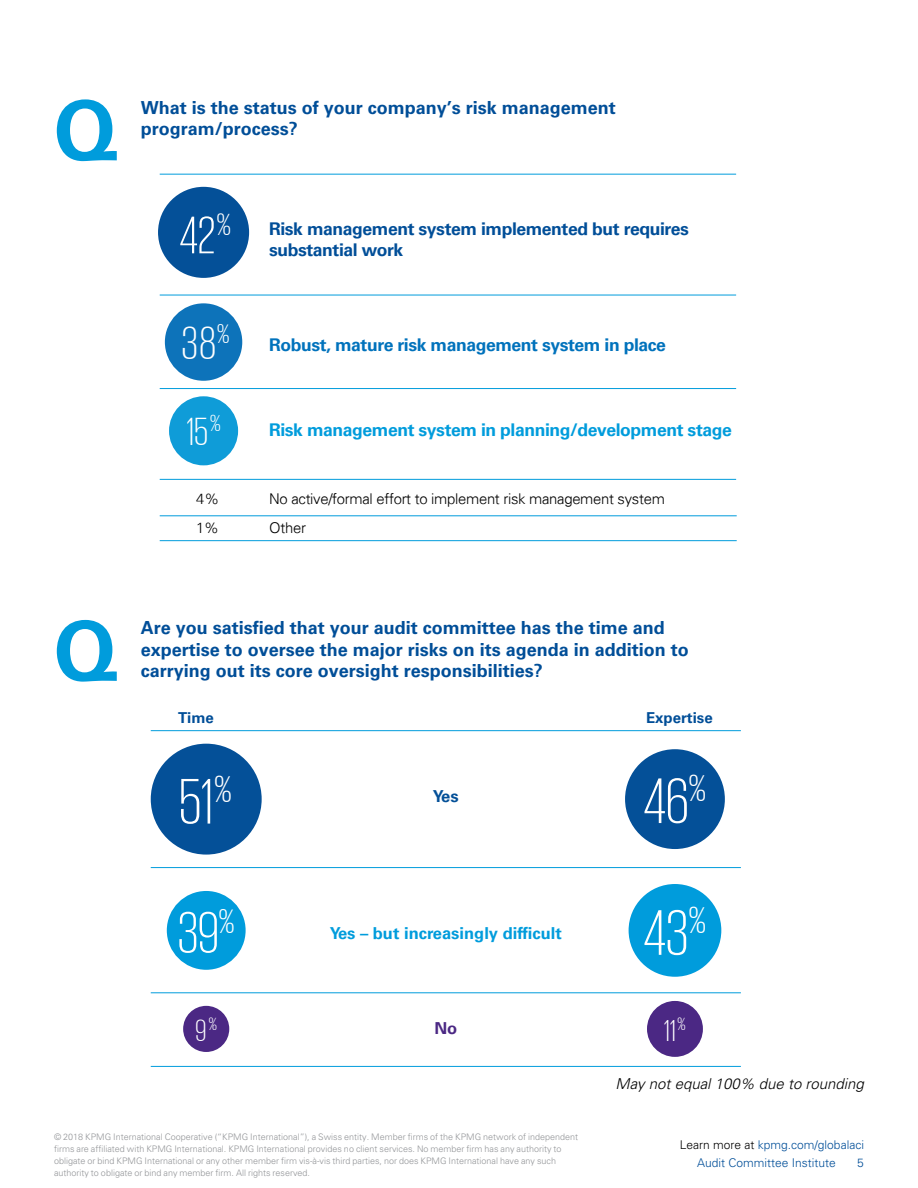
<style>
.page{position:relative;width:918px;height:1188px;background:#fff}
.page>*{position:absolute;margin:0;border:0;box-sizing:border-box;transform-origin:0 0}
.t1{font:700 82.5px "Univers LT Std";color:#009cdc}
.t2{font:300 65.85px "KPMG";color:#fff}
.t3{font:300 60px "KPMG";color:#fff}
.t4{font:300 47.25px "KPMG";color:#fff}
.t5{font:300 40.5px "KPMG";color:#fff}
.t6{font:300 38.4px "KPMG";color:#fff}
.t7{font:300 31.2px "KPMG";color:#fff}
.t8{font:300 18.15px "KPMG";color:#fff}
.t9{font:700 18px/21.6px "Univers LT Std";color:#004e98}
.t10{font:700 17.55px/21.1px "Univers 65";letter-spacing:-.025em;color:#004e98}
.t11{font:700 17.55px "Univers 65";letter-spacing:-.025em;color:#009cdc}
.t12{font:700 17.55px "Univers 65";letter-spacing:-.025em;color:#0072bc}
.t13{font:700 16.5px "Univers 65";color:#009cdc}
.t14{font:700 16.5px "Univers 65";color:#045098}
.t15{font:700 16.5px "Univers 65";color:#4b2884}
.t16{font:italic 300 15px "Univers LT Std";color:#000}
.t17{font:700 15px "Univers LT Std";color:#004e98}
.t18{font:300 14.85px "Univers 45";letter-spacing:-.02em;color:#010101}
.t19{font:300 12px "Univers LT Std";color:#004e98}
.t20{font:300 9px/12px "Univers LT Std";color:#939598}
.s1{font-family:"KPMG";font-weight:300;font-size:54px;color:#fff}
.s2{font-family:"KPMG";font-weight:300;font-size:31.5px;color:#fff}
.s3{color:#000}
</style>
<div class="page">
<hr style="left:151px;top:867px;width:590px;height:1px;background:#009cdc">
<hr style="left:151px;top:993px;width:590px;height:1px;background:#009cdc">
<hr style="left:151px;top:1066px;width:590px;height:1px;background:#009cdc">
<hr style="left:160px;top:174px;width:576px;height:1px;background:#009cdc">
<hr style="left:160px;top:295px;width:576px;height:1px;background:#009cdc">
<hr style="left:160px;top:388px;width:576px;height:1px;background:#009cdc">
<hr style="left:160px;top:516px;width:577px;height:1px;background:#009cdc">
<hr style="left:160px;top:540px;width:577px;height:1px;background:#009cdc">
<hr style="left:160px;top:479px;width:576px;height:1px;background:#009cdc">
<div style="left:158px;top:187px;width:91px;height:91px;background:#045098;border-radius:50%"></div>
<div style="left:165px;top:303px;width:77px;height:78px;background:#0d73ba;border-radius:50%"></div>
<div style="left:169px;top:396px;width:69px;height:69px;background:#0f9cd8;border-radius:50%"></div>
<div style="left:151px;top:744px;width:111px;height:111px;background:#045098;border-radius:50%"></div>
<div style="left:625px;top:749px;width:100px;height:100px;background:#045098;border-radius:50%"></div>
<div style="left:167px;top:891px;width:79px;height:79px;background:#009cdc;border-radius:50%"></div>
<div style="left:629px;top:884px;width:92px;height:93px;background:#009cdc;border-radius:50%"></div>
<div style="left:183px;top:1006px;width:46px;height:46px;background:#4b2884;border-radius:50%"></div>
<div style="left:647px;top:1001px;width:56px;height:56px;background:#4b2884;border-radius:50%"></div>
<hr style="left:151px;top:730px;width:590px;height:1px;background:#009cdc">
<h1 class="t1" style="left:54px;top:83px;width:66px">Q</h1>
<h3 class="t9" style="left:141px;top:97px;width:477px">What is the status of your company’s risk management program/process?</h3>
<h3 class="t10" style="left:269px;top:219px;width:421px;text-indent:-89px"><span class="s1">42</span><span class="s2">%</span> Risk management system implemented but requires substantial work</h3>
<h3 class="t4" style="left:182px;top:320px;width:49px">38<sup>%</sup></h3>
<h3 class="t12" style="left:269px;top:335px;width:398px">Robust, mature risk management system in place</h3>
<h3 class="t5" style="left:187px;top:412px;width:35px">15<sup>%</sup></h3>
<h3 class="t11" style="left:269px;top:420px;width:464px">Risk management system in planning/development stage</h3>
<h3 class="t18" style="left:196px;top:490px;width:25px">4%</h3>
<h3 class="t18" style="left:269px;top:490px;width:397px">No active/formal effort to implement risk management system</h3>
<h3 class="t18" style="left:196px;top:519px;width:24px">1%</h3>
<h3 class="t18" style="left:269px;top:519px;width:38px">Other</h3>
<h1 class="t1" style="left:54px;top:603px;width:66px">Q</h1>
<h3 class="t9" style="left:141px;top:617px;width:550px">Are you satisfied that your audit committee has the time and expertise to oversee the major risks on its agenda in addition to carrying out its core oversight responsibilities?</h3>
<h3 class="t17" style="left:178px;top:709px;width:37px">Time</h3>
<h3 class="t17" style="left:646px;top:709px;width:68px">Expertise</h3>
<h3 class="t6" style="left:689px;top:770px;width:19px">%</h3>
<h2 class="t2" style="left:179px;top:770px;width:54px">51<sup>%</sup></h2>
<h2 class="t2" style="left:644px;top:769px;width:46px">46</h2>
<h3 class="t14" style="left:433px;top:786px;width:27px">Yes</h3>
<h3 class="t6" style="left:689px;top:902px;width:19px">%</h3>
<h3 class="t3" style="left:178px;top:904px;width:58px">39<sup>%</sup></h3>
<h2 class="t2" style="left:644px;top:901px;width:46px">43</h2>
<h3 class="t13" style="left:330px;top:923px;width:234px">Yes – but increasingly difficult</h3>
<h3 class="t7" style="left:196px;top:1015px;width:23px">9<sup>%</sup></h3>
<h3 class="t7" style="left:664px;top:1015px;width:13px">11</h3>
<h3 class="t15" style="left:434px;top:1018px;width:24px">No</h3>
<h3 class="t8" style="left:677px;top:1015px;width:10px">%</h3>
<h3 class="t16" style="left:616px;top:1075px;width:250px">May not equal 100% due to rounding</h3>
<p class="t20" style="left:54px;top:1131px;width:526px">© 2018 KPMG International Cooperative (“KPMG International”), a Swiss entity. Member firms of the KPMG network of independent</p>
<h3 class="t19" style="left:680px;top:1137px;width:186px"><span class="s3">Learn more at</span> kpmg.com/globalaci</h3>
<p class="t20" style="left:54px;top:1143px;width:509px">firms are affiliated with KPMG International. KPMG International provides no client services. No member firm has any authority to obligate or bind KPMG International or any other member firm vis-à-vis third parties, nor does KPMG International have any such</p>
<h3 class="t19" style="left:697px;top:1155px;width:140px">Audit Committee Institute</h3>
<p class="t20" style="left:54px;top:1167px;width:258px">authority to obligate or bind any member firm. All rights reserved.</p>
<h3 class="t19" style="left:857px;top:1155px;width:8px">5</h3>
</div>
